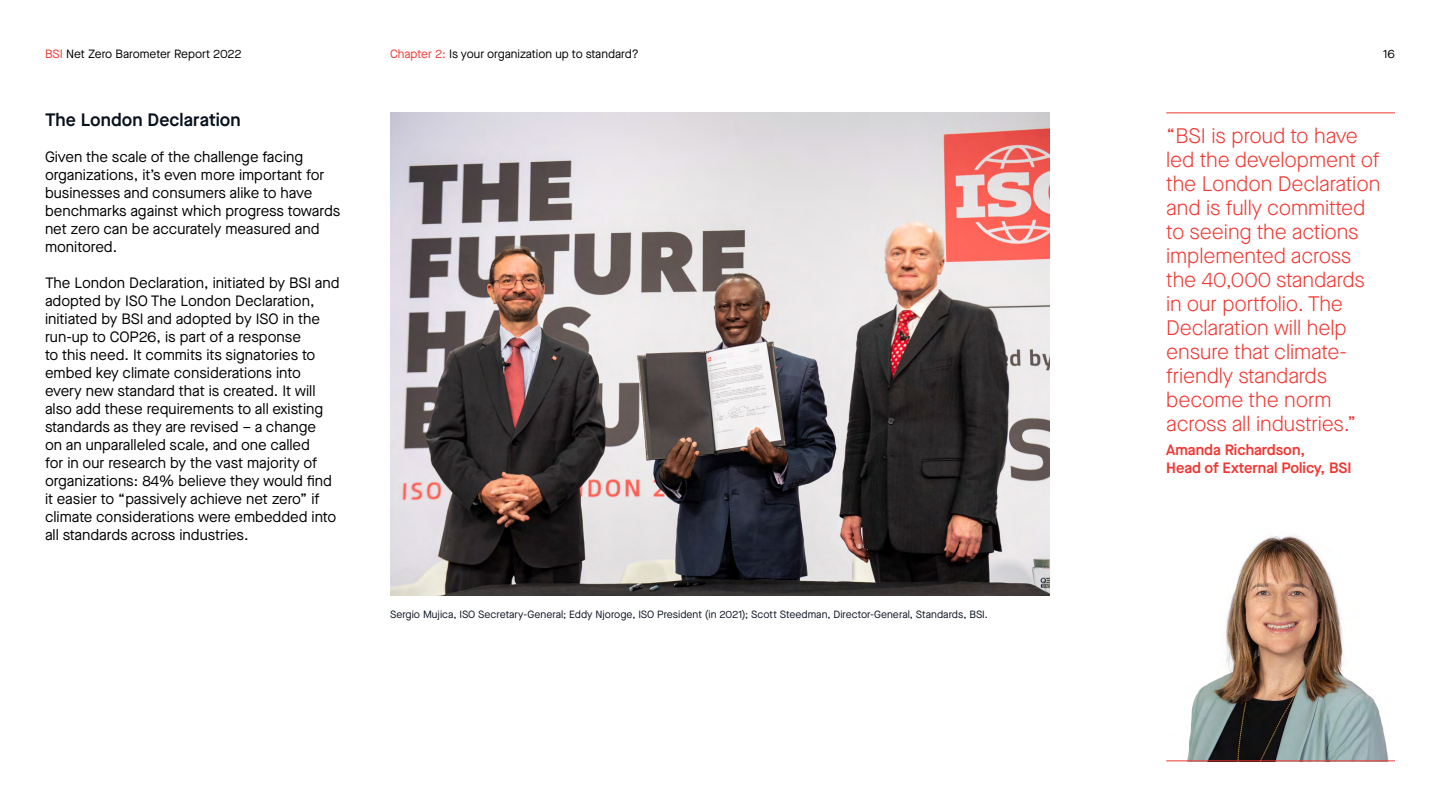
<style>
.page{position:relative;width:1440px;height:810px;background:#fff}
.page>*{position:absolute;margin:0;border:0;box-sizing:border-box;transform-origin:0 0}
.t1{font:300 21px/24px "Maison Neue";letter-spacing:-.005em;color:#f03732}
.t2{font:600 18px "Maison Neue";letter-spacing:.005em;color:#08121f}
.t3{font:15px/18px "Maison Neue";color:#000}
.t4{font:600 15px/18px "Maison Neue";color:#f03732}
.t5{font:12px "Maison Neue";color:#000}
.t6{font:10.5px "Maison Neue";color:#08121f}
.s1{color:#f03732}
</style>
<div class="page">
<img style="left:390px;top:112px;width:660px;height:483px">
<hr style="left:1166px;top:112px;width:229px;height:1px;background:#f03732">
<img style="left:1187px;top:535px;width:202px;height:225px">
<hr style="left:1166px;top:760px;width:229px;height:1px;background:#f03732">
<p class="t5" style="left:45px;top:46px;width:198px"><span class="s1">BSI</span> Net Zero Barometer Report 2022</p>
<p class="t5" style="left:390px;top:46px;width:250px"><span class="s1">Chapter 2:</span> Is your organization up to standard?</p>
<p class="t5" style="left:1383px;top:46px;width:13px">16</p>
<p class="t2" style="left:45px;top:107px;width:197px">The London Declaration</p>
<p class="t3" style="left:45px;top:148px;width:297px">Given the scale of the challenge facing organizations, it’s even more important for businesses and consumers alike to have benchmarks against which progress towards net zero can be accurately measured and monitored.</p>
<p class="t3" style="left:45px;top:274px;width:296px">The London Declaration, initiated by BSI and adopted by ISO The London Declaration, initiated by BSI and adopted by ISO in the run-up to COP26, is part of a response<br>to this need. It commits its signatories to embed key climate considerations into every new standard that is created. It will also add these requirements to all existing standards as they are revised – a change<br>on an unparalleled scale, and one called<br>for in our research by the vast majority of organizations: 84% believe they would find it easier to “passively achieve net zero” if climate considerations were embedded into all standards across industries.</p>
<p class="t6" style="left:390px;top:608px;width:599px">Sergio Mujica, ISO Secretary-General; Eddy Njoroge, ISO President (in 2021); Scott Steedman, Director-General, Standards, BSI.</p>
<p class="t1" style="left:1166px;top:124px;width:216px">“BSI is proud to have led the development of the London Declaration and is fully committed to seeing the actions implemented across the 40,000 standards in our portfolio. The<br>Declaration will help ensure that climate&shy;friendly standards become the norm across all industries.”</p>
<p class="t4" style="left:1166px;top:441px;width:187px">Amanda Richardson,<br>Head of External Policy, BSI</p>
</div>
